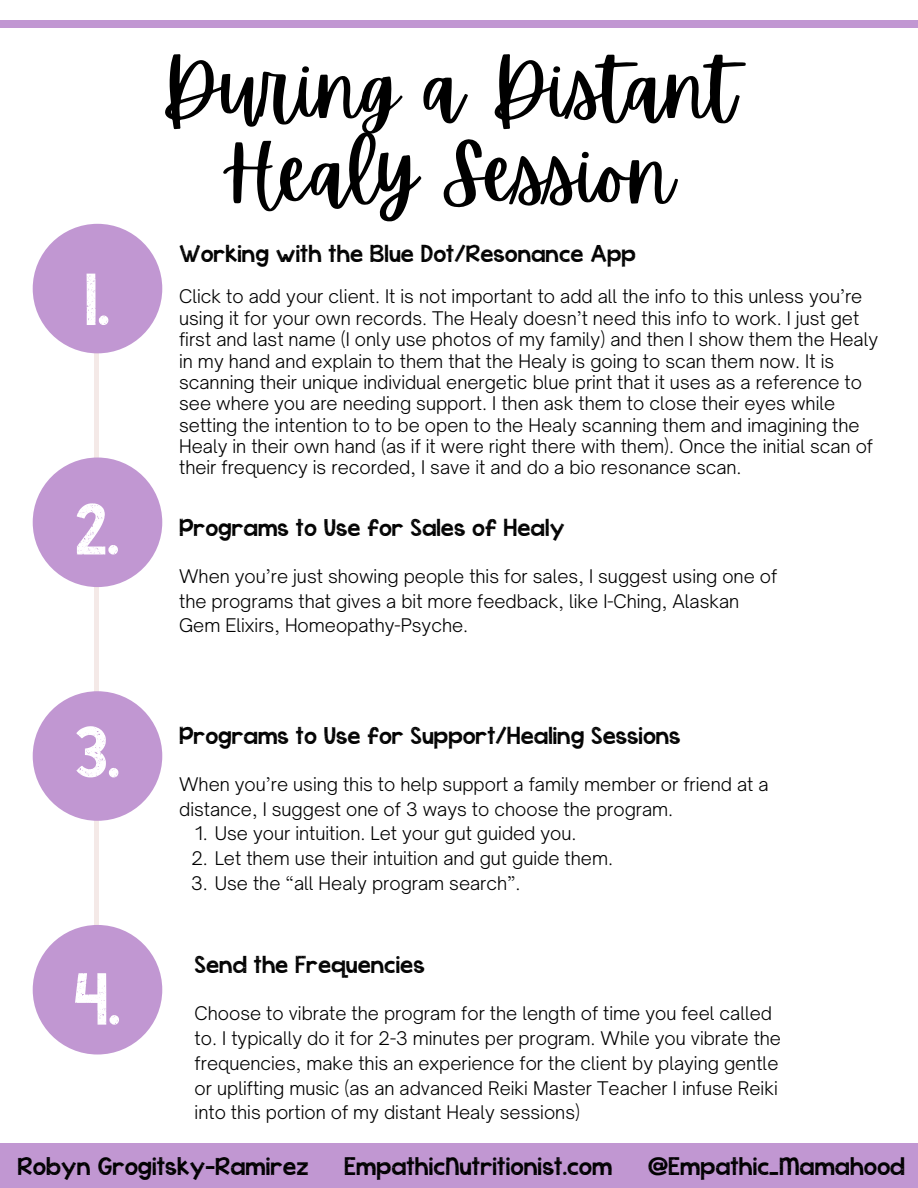
<style>
.page{position:relative;width:918px;height:1188px;background:#fff}
.page>*{position:absolute;margin:0;border:0;box-sizing:border-box;transform-origin:0 0}
.t1{font:79.5px/85.5px "Apricots";color:#000;text-align:center}
.t2{font:54px "KG Cold Coffee";color:#fff}
.t3{font:18.75px "KG Cold Coffee";color:#000}
.t4{font:300 18px/21.3px "Open Sauce One";color:#000}
.t5{font:18px "KG Cold Coffee";color:#000}
</style>
<div class="page">
<div style="left:0;top:20px;width:918px;height:8px;background:#c197d2"></div>
<div style="left:0;top:1143px;width:918px;height:45px;background:#c197d2"></div>
<hr style="left:94px;top:342px;width:4px;height:598px;background:#f4e9e7">
<div style="left:33px;top:224px;width:129px;height:129px;background:#c197d2;border-radius:50%"></div>
<div style="left:33px;top:458px;width:129px;height:129px;background:#c197d2;border-radius:50%"></div>
<div style="left:33px;top:691px;width:129px;height:130px;background:#c197d2;border-radius:50%"></div>
<div style="left:33px;top:925px;width:129px;height:130px;background:#c197d2;border-radius:50%"></div>
<h2 class="t2" style="left:85px;top:258px;width:26px">1.</h2>
<h2 class="t2" style="left:75px;top:487px;width:46px">2.</h2>
<h2 class="t2" style="left:75px;top:710px;width:47px">3.</h2>
<h2 class="t2" style="left:74px;top:958px;width:48px">4.</h2>
<h1 class="t1" style="left:160px;top:47px;width:577px">During a Distant<br>Healy Session</h1>
<p class="t5" style="left:179px;top:239px;width:458px">Working with the Blue Dot/Resonance App</p>
<p class="t4" style="left:179px;top:286px;width:701px">Click to add your client. It is not important to add all the info to this unless you’re using it for your own records. The Healy doesn’t need this info to work. I just get first and last name (I only use photos of my family) and then I show them the Healy in my hand and explain to them that the Healy is going to scan them now. It is scanning their unique individual energetic blue print that it uses as a reference to see where you are needing support. I then ask them to close their eyes while setting the intention to to be open to the Healy scanning them and imagining the Healy in their own hand (as if it were right there with them). Once the initial scan of their frequency is recorded, I save it and do a bio resonance scan.</p>
<p class="t5" style="left:179px;top:513px;width:387px">Programs to Use for Sales of Healy</p>
<p class="t4" style="left:179px;top:564px;width:600px;line-height:24.8px">When you’re just showing people this for sales, I suggest using one of the programs that gives a bit more feedback, like I-Ching, Alaskan<br>Gem Elixirs, Homeopathy-Psyche.</p>
<p class="t5" style="left:179px;top:721px;width:503px">Programs to Use for Support/Healing Sessions</p>
<p class="t4" style="left:179px;top:772px;width:591px;line-height:24.8px">When you’re using this to help support a family member or friend at a distance, I suggest one of 3 ways to choose the program.</p>
<p class="t4" style="left:195px;top:823px;width:383px">1. Use your intuition. Let your gut guided you.</p>
<p class="t4" style="left:191px;top:848px;width:423px">2. Let them use their intuition and gut guide them.</p>
<p class="t4" style="left:191px;top:872px;width:331px">3. Use the “all Healy program search”.</p>
<p class="t5" style="left:195px;top:951px;width:232px">Send the Frequencies</p>
<p class="t4" style="left:195px;top:1001px;width:588px;line-height:24.8px">Choose to vibrate the program for the length of time you feel called to. I typically do it for 2-3 minutes per program. While you vibrate the frequencies, make this an experience for the client by playing gentle or uplifting music (as an advanced Reiki Master Teacher I infuse Reiki into this portion of my distant Healy sessions)</p>
<p class="t3" style="left:18px;top:1151px;width:292px">Robyn Grogitsky-Ramirez</p>
<p class="t3" style="left:344px;top:1151px;width:270px">EmpathicNutritionist.com</p>
<p class="t3" style="left:648px;top:1151px;width:259px">@Empathic_Mamahood</p>
</div>
